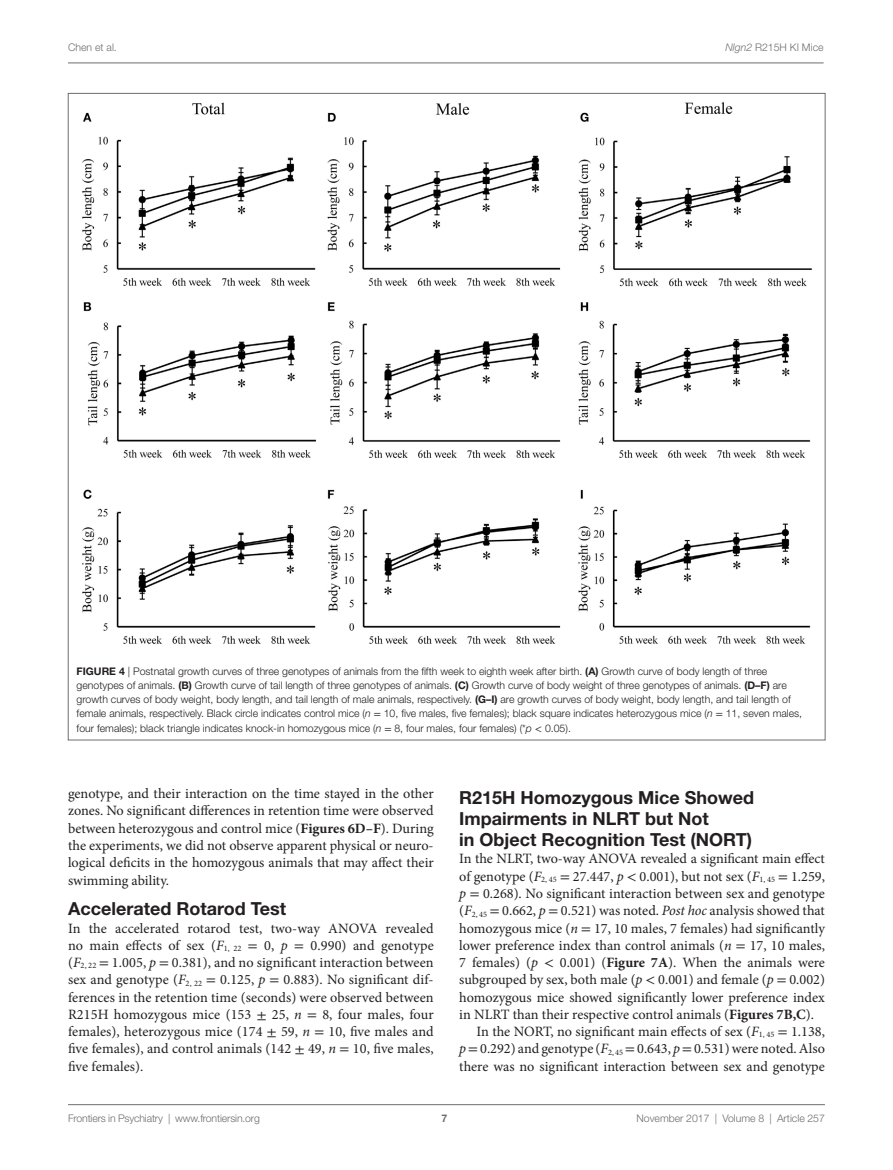
<style>
.page{position:relative;width:893px;height:1170px;background:#fff}
.page>*{position:absolute;margin:0;border:0;box-sizing:border-box;transform-origin:0 0}
.t1{font:700 18px/21px "Helvetica Neue LT Std";color:#231f20}
.t2{font:14.25px/17.2px "Minion Pro";color:#231f20;text-align:justify}
.t3{font:300 10.5px/14.2px "Helvetica Neue LT Std";color:#231f20}
.t4{font:300 10.5px "Helvetica Neue LT Std";color:#6c6d70}
.t5{font:700 10.5px "Helvetica Neue LT Std";color:#6c6d70}
.s1{font-style:italic}
.s2{font-weight:700}
.s3{font-family:"STIX General";font-weight:400}
.s4{font-family:"STIX General"}
</style>
<div class="page">
<img style="left:82px;top:102px;width:730px;height:542px">
<hr style="left:68px;top:1104px;width:757px;height:1px;background:#6c6d70">
<hr style="left:68px;top:63px;width:755px;height:1px;background:#6c6d70">
<p class="t4" style="left:68px;top:41px;width:50px">Chen et al.</p>
<p class="t4" style="left:725px;top:41px;width:100px"><span class="s1">Nlgn2</span> R215H KI Mice</p>
<p class="t3" style="left:77px;top:663px;width:727px"><span class="s2">Figure 4</span> | Postnatal growth curves of three genotypes of animals from the fifth week to eighth week after birth. <span class="s2">(A)</span> Growth curve of body length of three genotypes of animals. <span class="s2">(B)</span> Growth curve of tail length of three genotypes of animals. <span class="s2">(C)</span> Growth curve of body weight of three genotypes of animals. <span class="s2">(D–F)</span> are growth curves of body weight, body length, and tail length of male animals, respectively. <span class="s2">(G–I)</span> are growth curves of body weight, body length, and tail length of female animals, respectively. Black circle indicates control mice (<span class="s1">n</span> <span class="s3">=</span> 10, five males, five females); black square indicates heterozygous mice (<span class="s1">n</span> <span class="s3">=</span> 11, seven males, four females); black triangle indicates knock-in homozygous mice (<span class="s1">n</span> <span class="s3">=</span> 8, four males, four females) (*<span class="s1">p</span> <span class="s3">&lt;</span> 0.05).</p>
<p class="t2" style="left:68px;top:785px;width:367px">genotype, and their interaction on the time stayed in the other zones. No significant differences in retention time were observed between heterozygous and control mice (<span class="s2">Figures 6D–F</span>). During the experiments, we did not observe apparent physical or neuro&shy;logical deficits in the homozygous animals that may affect their swimming ability.</p>
<p class="t1" style="left:68px;top:897px;width:219px">Accelerated Rotarod Test</p>
<p class="t2" style="left:68px;top:919px;width:367px">In the accelerated rotarod test, two-way ANOVA revealed no main effects of sex (<span class="s1">F</span><sub>1,</sub> <sub>22</sub> <span class="s4">=</span> 0, <span class="s1">p</span> <span class="s4">=</span> 0.990) and genotype (<span class="s1">F</span><sub>2,</sub> <sub>22</sub> <span class="s4">=</span> 1.005, <span class="s1">p</span> <span class="s4">=</span> 0.381), and no significant interaction between sex and genotype (<span class="s1">F</span><sub>2,</sub> <sub>22</sub> <span class="s4">=</span> 0.125, <span class="s1">p</span> <span class="s4">=</span> 0.883). No significant dif&shy;ferences in the retention time (seconds) were observed between R215H homozygous mice (153 <span class="s4">±</span> 25, <span class="s1">n</span> <span class="s4">=</span> 8, four males, four females), heterozygous mice (174 <span class="s4">±</span> 59, <span class="s1">n</span> <span class="s4">=</span> 10, five males and five females), and control animals (142 <span class="s4">±</span> 49, <span class="s1">n</span> <span class="s4">=</span> 10, five males, five females).</p>
<p class="t1" style="left:459px;top:786px;width:297px">R215H Homozygous Mice Showed<br>Impairments in NLR</p>
<p class="t1" style="left:459px;top:807px;width:294px;text-indent:170px">T but Not<br>in Object Recognition Test (NORT)</p>
<p class="t2" style="left:459px;top:850px;width:367px">In the NLRT, two-way ANOVA revealed a significant main effect</p>
<p class="t2" style="left:459px;top:867px;width:367px">of genotype (<span class="s1">F</span><sub>2,</sub> <sub>45</sub> <span class="s4">=</span> 27.447, <span class="s1">p</span> <span class="s4">&lt;</span> 0.001), but not sex (<span class="s1">F</span><sub>1,</sub> <sub>45</sub> <span class="s4">=</span> 1.259,</p>
<p class="t2" style="left:459px;top:884px;width:367px"><span class="s1">p</span> <span class="s4">=</span> 0.268). No significant interaction between sex and genotype</p>
<p class="t2" style="left:459px;top:902px;width:367px">(<span class="s1">F</span><sub>2,</sub> <sub>45</sub> <span class="s4">=</span> 0.662, <span class="s1">p</span> <span class="s4">=</span> 0.521) was noted. <span class="s1">Post hoc</span> analysis showed that</p>
<p class="t2" style="left:459px;top:919px;width:367px">homozygous mice (<span class="s1">n</span> <span class="s4">=</span> 17, 10 males, 7 females) had significantly</p>
<p class="t2" style="left:459px;top:936px;width:367px">lower preference index than control animals (<span class="s1">n</span> <span class="s4">=</span> 17, 10 males,</p>
<p class="t2" style="left:459px;top:953px;width:367px">7 females) (<span class="s1">p</span> <span class="s4">&lt;</span> 0.001) (<span class="s2">Figure 7A</span>). When the animals were</p>
<p class="t2" style="left:459px;top:971px;width:367px">subgrouped by sex, both male (<span class="s1">p</span> <span class="s4">&lt;</span> 0.001) and female (<span class="s1">p</span> <span class="s4">=</span> 0.002)</p>
<p class="t2" style="left:459px;top:988px;width:367px">homozygous mice showed significantly lower preference index</p>
<p class="t2" style="left:459px;top:1005px;width:356px">in NLRT than their respective control animals (<span class="s2">Figures 7B,C</span>).</p>
<p class="t2" style="left:476px;top:1022px;width:350px">In the NORT, no significant main effects of sex (<span class="s1">F</span><sub>1,</sub> <sub>45</sub> <span class="s4">=</span> 1.138,</p>
<p class="t2" style="left:459px;top:1040px;width:367px"><span class="s1">p</span><span class="s4">=</span> 0.292) and genotype (<span class="s1">F</span><sub>2,</sub> <sub>45</sub> <span class="s4">=</span> 0.643, <span class="s1">p</span><span class="s4">=</span> 0.531) were noted. Also</p>
<p class="t2" style="left:459px;top:1057px;width:367px">there was no significant interaction between sex and genotype</p>
<p class="t4" style="left:68px;top:1111px;width:193px">Frontiers in Psychiatry | www.frontiersin.org</p>
<p class="t4" style="left:636px;top:1111px;width:190px">November 2017 | Volume 8 | Article 257</p>
<p class="t5" style="left:441px;top:1111px;width:7px">7</p>
</div>
